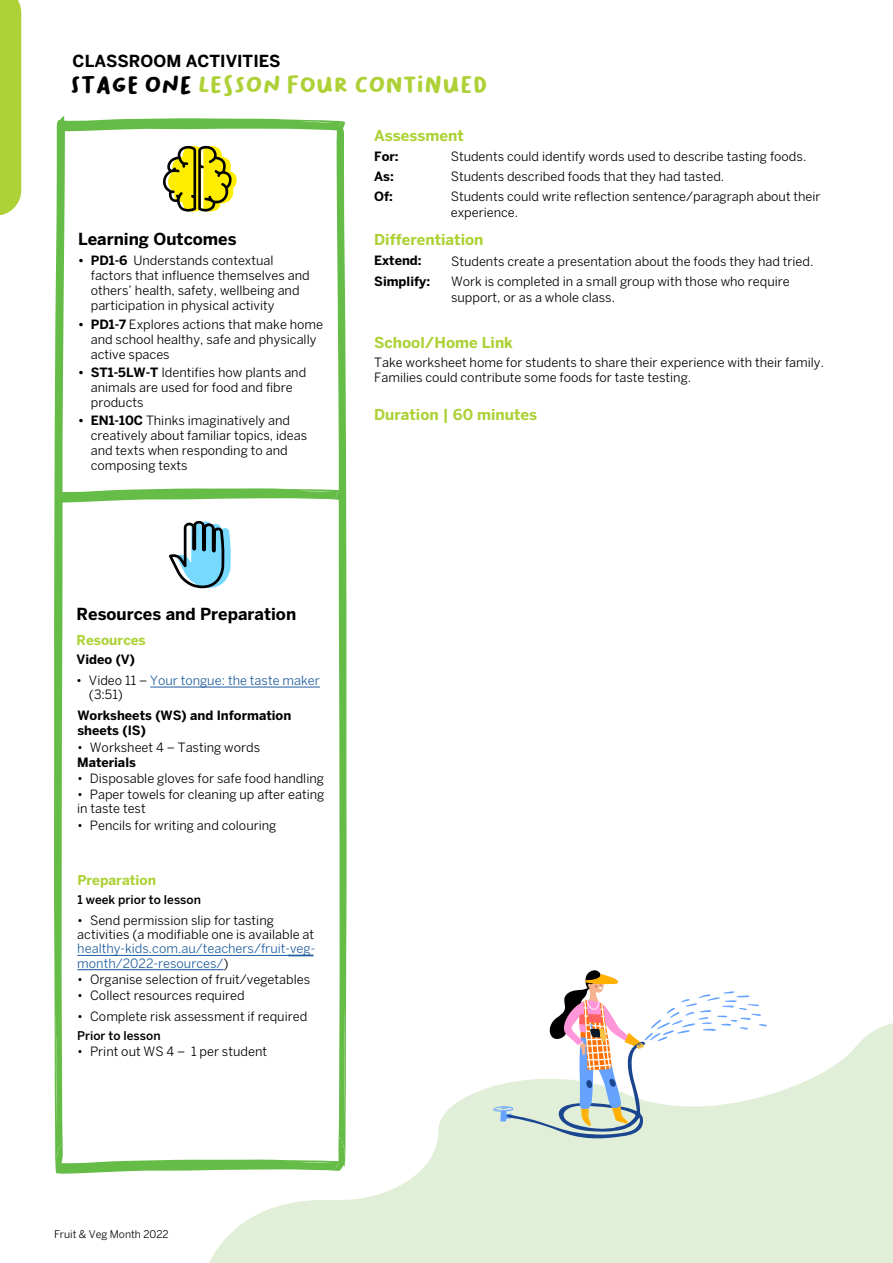
<style>
.page{position:relative;width:893px;height:1263px;background:#fff}
.page>*{position:absolute;margin:0;border:0;box-sizing:border-box;transform-origin:0 0}
.t1{font:24px "Bakso Sapi";letter-spacing:-.01em;color:#add136}
.t2{font:700 16.5px "Benton Sans";color:#000}
.t3{font:700 15px "Benton Sans";color:#add136}
.t4{font:700 13.5px "Benton Sans";color:#add136}
.t5{font:12.75px/15px "Benton Sans";color:#000}
.t6{font:12.75px/14.2px "Benton Sans";color:#215e9e}
.t7{font:700 12.75px/21.1px "Benton Sans";color:#000}
.t8{font:500 12px "Benton Sans";color:#000}
.t9{font:10.5px "Benton Sans";color:#000}
.s1{color:#000}
.s2{font-weight:700}
</style>
<div class="page">
<div style="left:0;top:0;width:21px;height:216px;background:#add136"></div>
<svg style="left:209px;top:1023px;width:684px;height:240px;fill:#e1efd8"></svg>
<svg style="left:493px;top:970px;width:274px;height:169px"></svg>
<svg style="left:54px;top:116px;width:293px;height:1058px"></svg>
<p class="t2" style="left:73px;top:51px;width:209px">CLASSROOM ACTIVITIES</p>
<h1 class="t1" style="left:70px;top:71px;width:419px"><span class="s1">STAGE ONE</span> LESSON FOUR CONTINUED</h1>
<p class="t2" style="left:78px;top:229px;width:160px">Learning Outcomes</p>
<p class="t5" style="left:91px;top:253px;width:220px;text-indent:-13px"><span class="s2">• PD1-6</span> Understands contextual factors that influence themselves and others’ health, safety, wellbeing and participation in physical activity</p>
<p class="t5" style="left:91px;top:316px;width:234px;text-indent:-13px"><span class="s2">• PD1-7</span> Explores actions that make home and school healthy, safe and physically active spaces</p>
<p class="t5" style="left:91px;top:365px;width:217px;text-indent:-13px"><span class="s2">• ST1-5LW-T</span> Identifies how plants and animals are used for food and fibre products</p>
<p class="t5" style="left:91px;top:413px;width:218px;text-indent:-13px"><span class="s2">• EN1-10C</span> Thinks imaginatively and creatively about familiar topics, ideas and texts when responding to and composing texts</p>
<p class="t3" style="left:374px;top:126px;width:91px">Assessment</p>
<p class="t7" style="left:374px;top:145px;width:26px">For:</p>
<p class="t5" style="left:451px;top:148px;width:357px">Students could identify words used to describe tasting foods.</p>
<p class="t7" style="left:374px;top:165px;width:21px">As:</p>
<p class="t5" style="left:451px;top:168px;width:275px">Students described foods that they had tasted.</p>
<p class="t7" style="left:374px;top:185px;width:20px">Of:</p>
<p class="t5" style="left:451px;top:188px;width:371px;line-height:15.8px">Students could write reflection sentence/paragraph about their experience.</p>
<p class="t3" style="left:374px;top:231px;width:111px">Differentiation</p>
<p class="t7" style="left:374px;top:250px;width:57px">Extend:<br>Simplify:</p>
<p class="t5" style="left:451px;top:251px;width:364px;line-height:20px">Students create a presentation about the foods they had tried.<br>Work is completed in a small group with those who require</p>
<p class="t5" style="left:451px;top:290px;width:166px">support, or as a whole class.</p>
<p class="t3" style="left:374px;top:333px;width:140px">School/Home Link</p>
<p class="t5" style="left:374px;top:355px;width:451px">Take worksheet home for students to share their experience with their family.<br>Families could contribute some foods for taste testing.</p>
<p class="t3" style="left:374px;top:405px;width:164px">Duration | 60 minutes</p>
<p class="t2" style="left:77px;top:604px;width:221px">Resources and Preparation</p>
<p class="t4" style="left:77px;top:631px;width:71px">Resources</p>
<p class="t7" style="left:77px;top:648px;width:60px">Video (V)</p>
<p class="t6" style="left:89px;top:673px;width:232px;text-indent:-13px"><span class="s1">• Video 11 –</span> Your tongue: the taste maker <span class="s1">(3:51)</span></p>
<p class="t7" style="left:77px;top:708px;width:215px;line-height:15px">Worksheets (WS) and Information sheets (IS)</p>
<p class="t5" style="left:77px;top:740px;width:185px">• Worksheet 4 – Tasting words</p>
<p class="t7" style="left:77px;top:752px;width:60px">Materials</p>
<p class="t5" style="left:77px;top:770px;width:248px">• Disposable gloves for safe food handling</p>
<p class="t5" style="left:77px;top:787px;width:249px;line-height:14.2px">• Paper towels for cleaning up after eating in taste test</p>
<p class="t5" style="left:77px;top:817px;width:201px">• Pencils for writing and colouring</p>
<p class="t4" style="left:77px;top:872px;width:80px">Preparation</p>
<p class="t8" style="left:77px;top:892px;width:125px">1 week prior to lesson</p>
<p class="t5" style="left:77px;top:913px;width:238px;line-height:14.2px">• Send permission slip for tasting activities (a modifiable one is available at</p>
<p class="t6" style="left:77px;top:941px;width:239px">healthy-kids.com.au/teachers/fruit-veg&shy;month/2022-resources/<span class="s1">)</span></p>
<p class="t5" style="left:77px;top:972px;width:234px">• Organise selection of fruit/vegetables</p>
<p class="t5" style="left:77px;top:988px;width:169px">• Collect resources required</p>
<p class="t5" style="left:77px;top:1008px;width:231px">• Complete risk assessment if required</p>
<p class="t8" style="left:77px;top:1028px;width:85px">Prior to lesson</p>
<p class="t5" style="left:77px;top:1044px;width:191px">• Print out WS 4 – 1 per student</p>
<p class="t9" style="left:54px;top:1228px;width:116px">Fruit &amp; Veg Month 2022</p>
</div>
